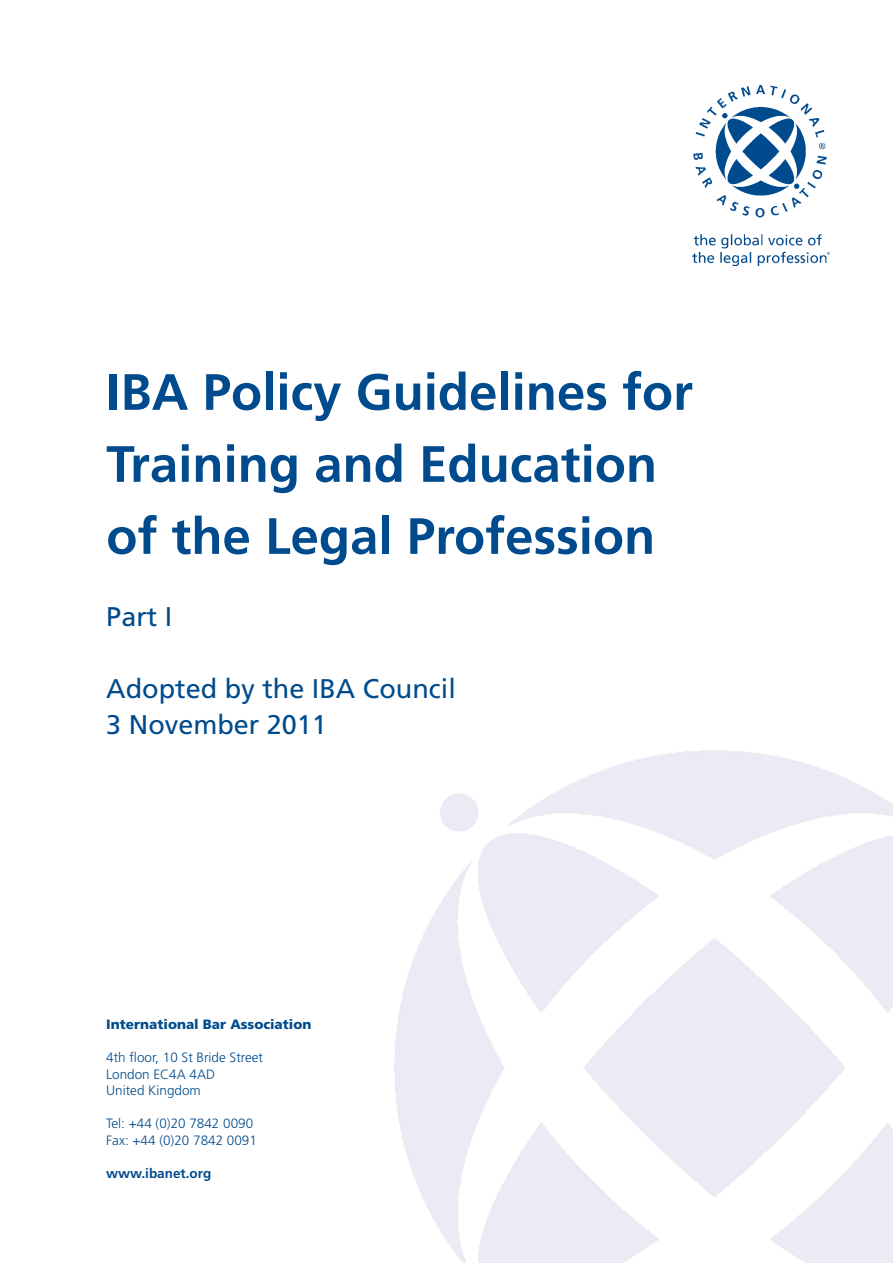
<style>
.page{position:relative;width:893px;height:1263px;background:#fff}
.page>*{position:absolute;margin:0;border:0;box-sizing:border-box;transform-origin:0 0}
.t1{font:700 51px/72px "Frutiger";color:#004b8d}
.t2{font:27px/36px "Frutiger";color:#004b8d}
.t3{font:300 13.5px/16.5px "Frutiger";color:#004b8d}
.t4{font:900 13.5px "Frutiger";color:#004b8d}
.t5{font:700 13.5px "Frutiger";color:#004b8d}
</style>
<div class="page">
<img style="left:693px;top:85px;width:136px;height:181px">
<h1 class="t1" style="left:106px;top:356px;width:588px">IBA Policy Guidelines for<br>Training and Education of the Legal Profession</h1>
<h2 class="t2" style="left:106px;top:598px;width:68px">Part I</h2>
<h2 class="t2" style="left:106px;top:670px;width:351px">Adopted by the IBA Council<br>3 November 2011</h2>
<p class="t4" style="left:106px;top:1016px;width:207px">International Bar Association</p>
<p class="t3" style="left:106px;top:1049px;width:158px">4th floor, 10 St Bride Street<br>London EC4A 4AD<br>United Kingdom</p>
<p class="t3" style="left:106px;top:1115px;width:152px">Tel: +44 (0)20 7842 0090<br>Fax: +44 (0)20 7842 0091</p>
<p class="t5" style="left:106px;top:1165px;width:107px">www.ibanet.org</p>
</div>
